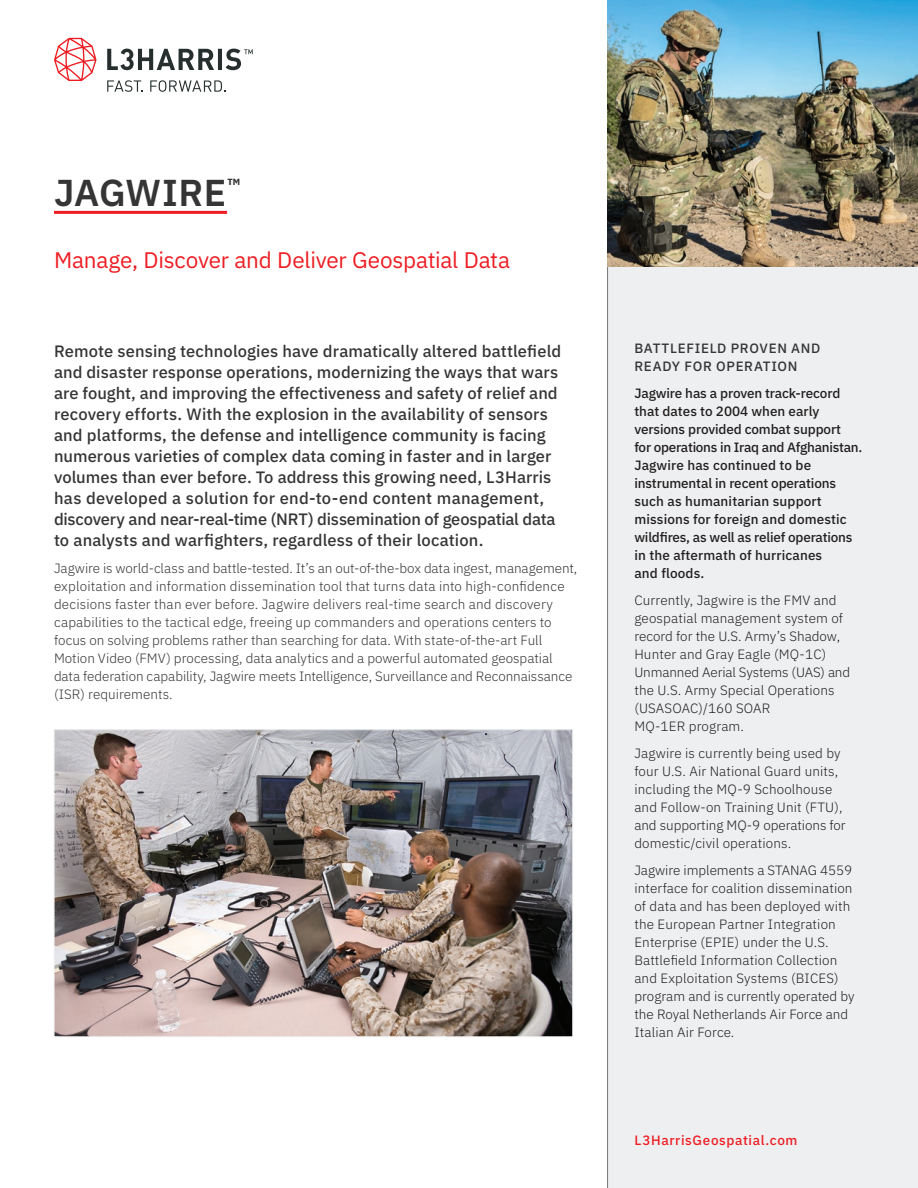
<style>
.page{position:relative;width:918px;height:1188px;background:#fff}
.page>*{position:absolute;margin:0;border:0;box-sizing:border-box;transform-origin:0 0}
.t1{font:600 37.5px "IBM Plex Sans";color:#363536}
.t2{font:22.5px "IBM Plex Sans";letter-spacing:-.01em;color:#ee1d23}
.t3{font:500 16.5px/21px "IBM Plex Sans";letter-spacing:.005em;color:#363536}
.t4{font:300 13.5px/18px "IBM Plex Sans";letter-spacing:.01em;color:#231f20}
.t5{font:300 13.5px/18px "IBM Plex Sans";letter-spacing:.005em;color:#363536}
.t6{font:500 13.5px/18px "IBM Plex Sans";letter-spacing:-.01em;color:#231f20}
.t7{font:500 13.5px "IBM Plex Sans";letter-spacing:.045em;color:#ee1d23}
.t8{font:500 13.5px/18px "IBM Plex Sans";letter-spacing:.05em;color:#363536}
</style>
<div class="page">
<div style="left:608px;top:0;width:310px;height:1188px;background:#edeff0"></div>
<hr style="left:607px;top:0;width:1px;height:1188px;background:#737473">
<hr style="left:54px;top:211px;width:173px;height:3px;background:#ee1d23">
<img style="left:56px;top:731px;width:515px;height:304px">
<div style="left:54px;top:729px;width:519px;height:308px;border:1px solid #f2f3f4"></div>
<img style="left:608px;top:0;width:310px;height:267px">
<svg style="left:54px;top:38px;width:43px;height:43px"></svg>
<svg style="left:107px;top:80px;width:36px;height:12px"></svg>
<svg style="left:150px;top:80px;width:75px;height:12px"></svg>
<svg style="left:107px;top:49px;width:146px;height:21px"></svg>
<h1 class="t1" style="left:54px;top:164px;width:188px">JAGWIRE<sup>™</sup></h1>
<h2 class="t2" style="left:54px;top:243px;width:458px">Manage, Discover and Deliver Geospatial Data</h2>
<p class="t3" style="left:54px;top:339px;width:509px">Remote sensing technologies have dramatically altered battlefield and disaster response operations, modernizing the ways that wars are fought, and improving the effectiveness and safety of relief and recovery efforts. With the explosion in the availability of sensors and platforms, the defense and intelligence community is facing numerous varieties of complex data coming in faster and in larger volumes than ever before. To address this growing need, L3Harris has developed a solution for end-to-end content management, discovery and near-real-time (NRT) dissemination of geospatial data to analysts and warfighters, regardless of their location.</p>
<p class="t5" style="left:54px;top:558px;width:525px">Jagwire is world-class and battle-tested. It’s an out-of-the-box data ingest, management, exploitation and information dissemination tool that turns data into high-confidence decisions faster than ever before. Jagwire delivers real-time search and discovery capabilities to the tactical edge, freeing up commanders and operations centers to focus on solving problems rather than searching for data. With state-of-the-art Full Motion Video (FMV) processing, data analytics and a powerful automated geospatial data federation capability, Jagwire meets Intelligence, Surveillance and Reconnaissance (ISR) requirements.</p>
<p class="t8" style="left:634px;top:338px;width:188px">BATTLEFIELD PROVEN AND<br>READY FOR OPERATION</p>
<p class="t6" style="left:634px;top:383px;width:229px">Jagwire has a proven track-record that dates to 2004 when early versions provided combat support<br>for operations in Iraq and Afghanistan.<br>Jagwire has continued to be instrumental in recent operations such as humanitarian support missions for foreign and domestic wildfires, as well as relief operations in the aftermath of hurricanes<br>and floods.</p>
<p class="t4" style="left:634px;top:590px;width:217px">Currently, Jagwire is the FMV and geospatial management system of record for the U.S. Army’s Shadow,<br>Hunter and Gray Eagle (MQ-1C)<br>Unmanned Aerial Systems (UAS) and the U.S. Army Special Operations (USASOAC)/160 SOAR<br>MQ-1ER program.</p>
<p class="t4" style="left:634px;top:743px;width:213px">Jagwire is currently being used by four U.S. Air National Guard units, including the MQ-9 Schoolhouse and Follow-on Training Unit (FTU), and supporting MQ-9 operations for domestic/civil operations.</p>
<p class="t4" style="left:634px;top:860px;width:222px">Jagwire implements a STANAG 4559 interface for coalition dissemination of data and has been deployed with the European Partner Integration Enterprise (EPIE) under the U.S.<br>Battlefield Information Collection and Exploitation Systems (BICES) program and is currently operated by the Royal Netherlands Air Force and Italian Air Force.</p>
<p class="t7" style="left:633px;top:1126px;width:165px">L3HarrisGeospatial.com</p>
<p class="t7" style="left:634px;top:1129px;width:165px">L3HarrisGeospatial.com</p>
</div>
